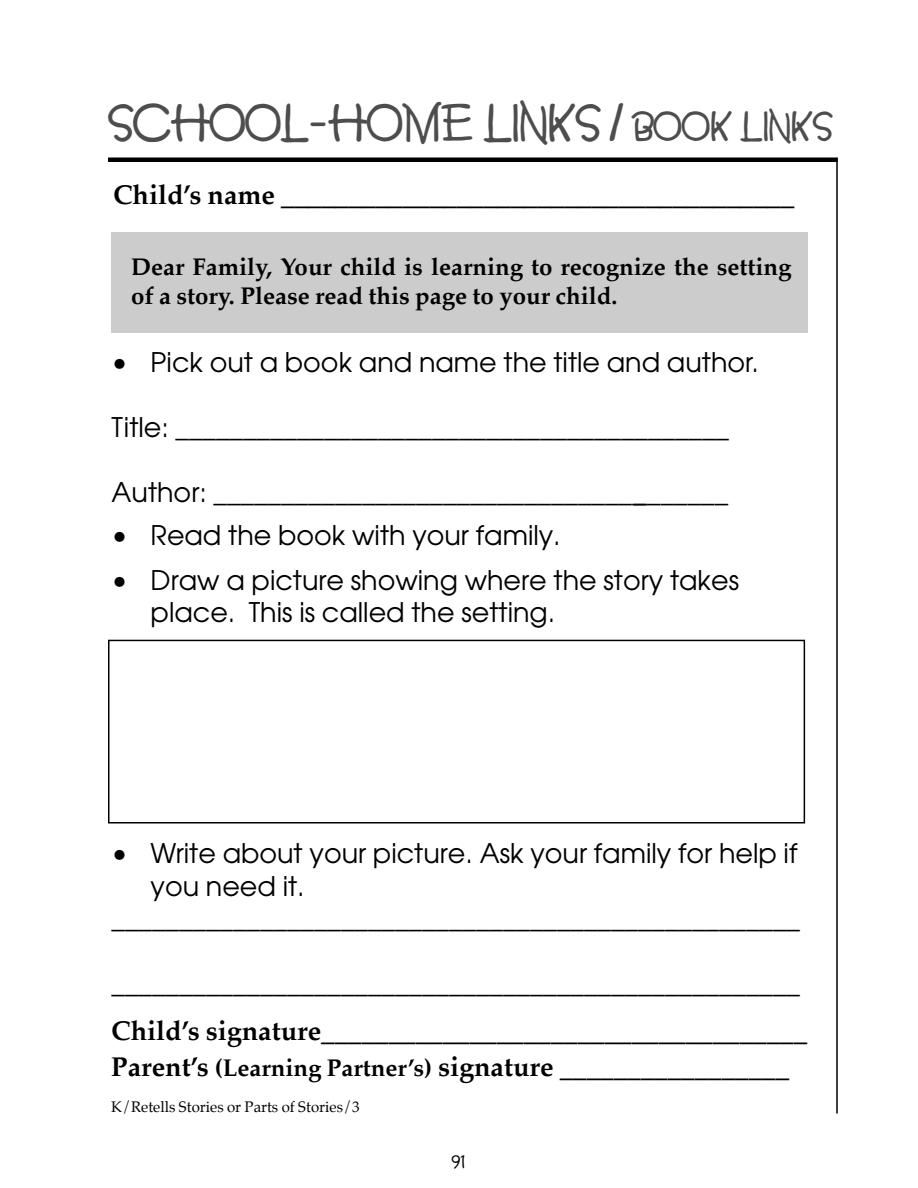
<style>
.page{position:relative;width:918px;height:1188px;background:#fff}
.page>*{position:absolute;margin:0;border:0;box-sizing:border-box;transform-origin:0 0}
.t1{font:49.5px "Lumparsky";letter-spacing:.015em;color:#4d4d4d}
.t2{font:27px/32.4px "Avant Garde";color:#000}
.t3{font:27px "Palatino";color:#000}
.t4{font:700 27px "Palatino";color:#000}
.t5{font:700 24px/29.2px "Palatino";color:#000}
.t6{font:18px "Lumparsky";color:#000}
.t7{font:15px "Palatino";color:#000}
.s1{font-size:39px}
.s2{font-weight:700}
.s3{font-size:27px}
.s4{font-weight:400;font-size:27px}
</style>
<div class="page">
<hr style="left:836px;top:158px;width:2px;height:956px;background:#000">
<hr style="left:108px;top:158px;width:730px;height:4px;background:#000">
<div style="left:112px;top:232px;width:696px;height:101px;background:#ccc"></div>
<div style="left:108px;top:640px;width:697px;height:184px;border:2px solid #000"></div>
<h1 class="t1" style="left:108px;top:104px;width:726px">SCHOOL-HOME LINKS / <span class="s1">BOOK LINKS</span></h1>
<p class="t4" style="left:113px;top:185px;width:683px">Child’s name ______________________________________</p>
<p class="t5" style="left:131px;top:255px;width:662px">Dear Family, Your child is learning to recognize the setting of a story. Please read this page to your child.</p>
<p class="t2" style="left:112px;top:349px;width:649px">• Pick out a book and name the title and author.</p>
<p class="t2" style="left:112px;top:414px;width:619px">Title: _________________________________________</p>
<p class="t2" style="left:112px;top:478px;width:618px">Author: ______________________________________</p>
<p class="t2" style="left:112px;top:521px;width:451px">• Read the book with your family.</p>
<p class="t2" style="left:151px;top:566px;width:590px;text-indent:-39px">• Draw a picture showing where the story takes place. This is called the setting.</p>
<p class="t2" style="left:112px;top:840px;width:687px">• Write about your picture. Ask your family for help if</p>
<p class="t2" style="left:151px;top:872px;width:156px">you need it.</p>
<p class="t2" style="left:112px;top:904px;width:690px">___________________________________________________</p>
<p class="t2" style="left:112px;top:969px;width:690px">___________________________________________________</p>
<p class="t3" style="left:111px;top:1021px;width:697px"><span class="s2">Child’s signature</span>____________________________________</p>
<p class="t5" style="left:111px;top:1056px;width:679px"><span class="s3">Parent’s</span> (Learning Partner’s) <span class="s3">signature</span> <span class="s4">_________________</span></p>
<p class="t7" style="left:111px;top:1101px;width:250px">K/Retells Stories or Parts of Stories/3</p>
<p class="t6" style="left:452px;top:1155px;width:14px">91</p>
</div>
